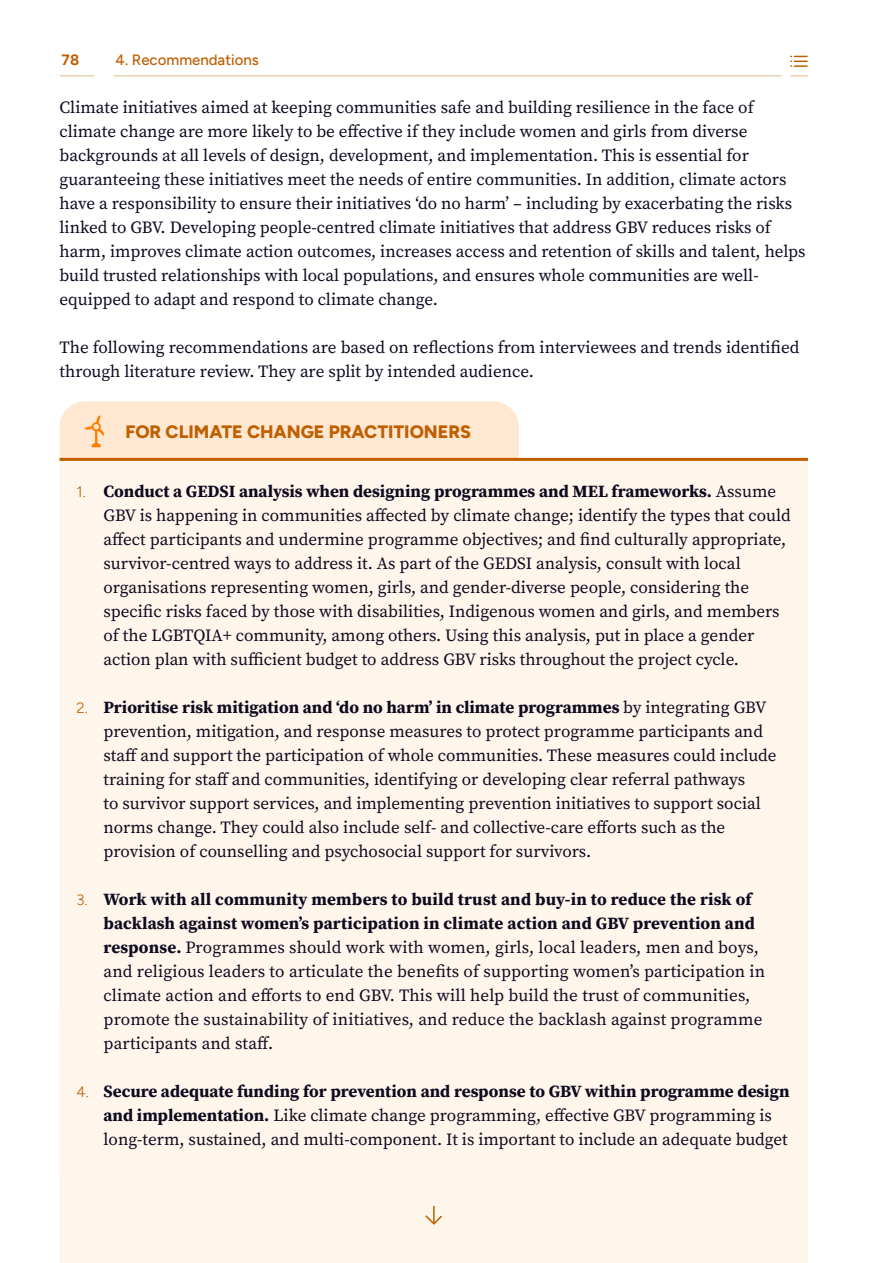
<style>
.page{position:relative;width:893px;height:1263px;background:#fff}
.page>*{position:absolute;margin:0;border:0;box-sizing:border-box;transform-origin:0 0}
.t1{font:800 18px "Figtree";color:#bf5f00}
.Body{font:17.1px/24px "Source Serif Pro";color:#0d0a1f}
.t2{font:500 15px "Figtree";color:#bf5f00}
.t3{font:700 15px "Figtree";color:#bf5f00}
.s1{font-family:"Figtree";font-weight:300;font-size:15px;color:#bf5f00}
.s2{font-weight:700}
</style>
<div class="page">
<div style="left:60px;top:1175px;width:748px;height:88px;background:#fef5eb"></div>
<svg style="left:424px;top:1206px;width:19px;height:20px"></svg>
<div style="left:60px;top:461px;width:748px;height:714px;background:#fef5eb"></div>
<div style="left:60px;top:401px;width:459px;height:57px;background:#ffe8d1"></div>
<hr style="left:60px;top:458px;width:748px;height:3px;background:#bf5f00">
<hr style="left:60px;top:75px;width:34px;height:2px;background:#eccfb3">
<svg style="left:791px;top:75px;width:16px;height:2px"></svg>
<hr style="left:114px;top:75px;width:667px;height:2px;background:#eccfb3">
<svg style="left:791px;top:56px;width:16px;height:11px"></svg>
<p class="t3" style="left:62px;top:51px;width:19px">78</p>
<p class="t2" style="left:116px;top:51px;width:145px">4. Recommendations</p>
<p class="Body" style="left:60px;top:96px;width:748px">Climate initiatives aimed at keeping communities safe and building resilience in the face of climate change are more likely to be effective if they include women and girls from diverse backgrounds at all levels of design, development, and implementation. This is essential for guaranteeing these initiatives meet the needs of entire communities. In addition, climate actors have a responsibility to ensure their initiatives ‘do no harm’ – including by exacerbating the risks linked to GBV. Developing people-centred climate initiatives that address GBV reduces risks of harm, improves climate action outcomes, increases access and retention of skills and talent, helps build trusted relationships with local populations, and ensures whole communities are well&shy;equipped to adapt and respond to climate change.</p>
<p class="Body" style="left:60px;top:336px;width:741px">The following recommendations are based on reflections from interviewees and trends identified through literature review. They are split by intended audience.</p>
<p class="t1" style="left:125px;top:421px;width:347px">FOR CLIMATE CHANGE PRACTITIONERS</p>
<p class="Body" style="left:104px;top:480px;width:689px;text-indent:-27px"><span class="s1">1.</span> <span class="s2">Conduct a GEDSI analysis when designing programmes and MEL frameworks.</span> Assume GBV is happening in communities affected by climate change; identify the types that could affect participants and undermine programme objectives; and find culturally appropriate, survivor-centred ways to address it. As part of the GEDSI analysis, consult with local organisations representing women, girls, and gender-diverse people, considering the specific risks faced by those with disabilities, Indigenous women and girls, and members of the LGBTQIA+ community, among others. Using this analysis, put in place a gender action plan with sufficient budget to address GBV risks throughout the project cycle.</p>
<p class="Body" style="left:104px;top:696px;width:675px;text-indent:-27px"><span class="s1">2.</span> <span class="s2">Prioritise risk mitigation and ‘do no harm’ in climate programmes</span> by integrating GBV prevention, mitigation, and response measures to protect programme participants and staff and support the participation of whole communities. These measures could include training for staff and communities, identifying or developing clear referral pathways<br>to survivor support services, and implementing prevention initiatives to support social norms change. They could also include self- and collective-care efforts such as the provision of counselling and psychosocial support for survivors.</p>
<p class="Body" style="left:104px;top:888px;width:663px;text-indent:-27px"><span class="s1">3.</span> <span class="s2">Work with all community members to build trust and buy-in to reduce the risk of backlash against women’s participation in climate action and GBV prevention and response.</span> Programmes should work with women, girls, local leaders, men and boys, and religious leaders to articulate the benefits of supporting women’s participation in climate action and efforts to end GBV. This will help build the trust of communities, promote the sustainability of initiatives, and reduce the backlash against programme participants and staff.</p>
<p class="Body" style="left:104px;top:1080px;width:687px;text-indent:-27px"><span class="s1">4.</span> <span class="s2">Secure adequate funding for prevention and response to GBV within programme design and implementation.</span> Like climate change programming, effective GBV programming is long-term, sustained, and multi-component. It is important to include an adequate budget</p>
</div>
